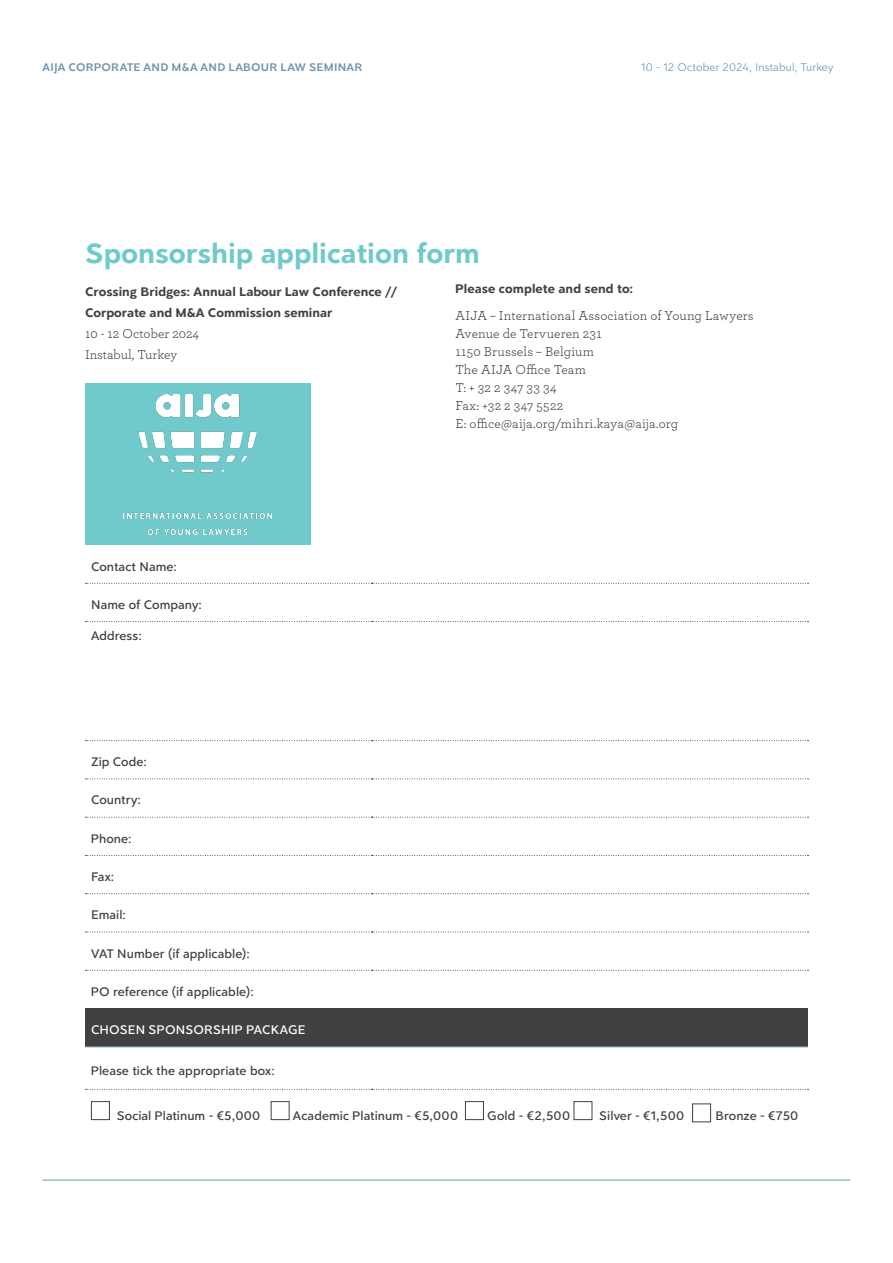
<style>
.page{position:relative;width:893px;height:1263px;background:#fff}
.page>*{position:absolute;margin:0;border:0;box-sizing:border-box;transform-origin:0 0}
.t1{font:700 30px "Clarika Grotesque";color:#70cacb}
.t2{font:500 13.5px "Clarika Grotesque";letter-spacing:.005em;color:#414042}
.t3{font:13.5px/18px "Archer";letter-spacing:.005em;color:#414042}
.t4{font:700 13.5px/21px "Clarika Grotesque";color:#414042}
.t5{font:500 13.5px "Clarika Grotesque";letter-spacing:.01em;color:#fff}
.t6{font:600 12px "Clarika Grotesque";letter-spacing:.025em;color:#7094aa}
.t7{font:300 12px "Clarika Grotesque";letter-spacing:.01em;color:#7094aa}
</style>
<div class="page">
<hr style="left:43px;top:1180px;width:807px;height:1px;background:#7094aa">
<div style="left:85px;top:1008px;width:723px;height:39px;background:#414042"></div>
<hr style="left:85px;top:1046px;width:287px;height:1px;background:#7094aa">
<hr style="left:372px;top:1046px;width:436px;height:1px;background:#7094aa">
<svg style="left:85px;top:583px;width:723px;height:1px"></svg>
<svg style="left:85px;top:621px;width:723px;height:1px"></svg>
<svg style="left:85px;top:740px;width:723px;height:1px"></svg>
<svg style="left:85px;top:778px;width:723px;height:1px"></svg>
<svg style="left:85px;top:817px;width:723px;height:1px"></svg>
<svg style="left:85px;top:855px;width:723px;height:1px"></svg>
<svg style="left:85px;top:893px;width:723px;height:1px"></svg>
<svg style="left:85px;top:932px;width:723px;height:1px"></svg>
<svg style="left:85px;top:970px;width:723px;height:1px"></svg>
<svg style="left:85px;top:1089px;width:723px;height:1px"></svg>
<div style="left:91px;top:1101px;width:19px;height:19px;border:1px solid #414042"></div>
<div style="left:271px;top:1101px;width:19px;height:19px;border:1px solid #414042"></div>
<div style="left:465px;top:1101px;width:19px;height:19px;border:1px solid #414042"></div>
<div style="left:574px;top:1101px;width:18px;height:19px;border:1px solid #414042"></div>
<div style="left:692px;top:1103px;width:19px;height:19px;border:1px solid #414042"></div>
<div style="left:85px;top:384px;width:225px;height:161px;background:#70cacb"></div>
<img style="left:124px;top:395px;width:148px;height:139px">
<p class="t6" style="left:43px;top:59px;width:321px">AIJA CORPORATE AND M&amp;A AND LABOUR LAW SEMINAR</p>
<p class="t7" style="left:641px;top:59px;width:194px">10 - 12 October 2024, Instabul, Turkey</p>
<h1 class="t1" style="left:85px;top:233px;width:396px">Sponsorship application form</h1>
<p class="t4" style="left:85px;top:281px;width:314px">Crossing Bridges: Annual Labour Law Conference //<br>Corporate and M&amp;A Commission seminar</p>
<p class="t3" style="left:85px;top:323px;width:116px;line-height:21px">10 - 12 October 2024<br>Instabul, Turkey</p>
<p class="t4" style="left:455px;top:278px;width:179px">Please complete and send to:</p>
<p class="t3" style="left:455px;top:306px;width:300px">AIJA – International Association of Young Lawyers<br>Avenue de Tervueren 231<br>1150 Brussels – Belgium<br>The AIJA Office Team<br>T: + 32 2 347 33 34<br>Fax: +32 2 347 5522<br>E: office@aija.org/mihri.kaya@aija.org</p>
<p class="t2" style="left:91px;top:557px;width:87px">Contact Name:</p>
<p class="t2" style="left:91px;top:596px;width:112px">Name of Company:</p>
<p class="t2" style="left:91px;top:627px;width:52px">Address:</p>
<p class="t2" style="left:91px;top:753px;width:57px">Zip Code:</p>
<p class="t2" style="left:91px;top:791px;width:51px">Country:</p>
<p class="t2" style="left:91px;top:830px;width:42px">Phone:</p>
<p class="t2" style="left:91px;top:868px;width:25px">Fax:</p>
<p class="t2" style="left:91px;top:906px;width:36px">Email:</p>
<p class="t2" style="left:91px;top:944px;width:160px">VAT Number (if applicable):</p>
<p class="t2" style="left:91px;top:983px;width:164px">PO reference (if applicable):</p>
<p class="t5" style="left:91px;top:1021px;width:216px">CHOSEN SPONSORSHIP PACKAGE</p>
<p class="t2" style="left:91px;top:1061px;width:185px">Please tick the appropriate box:</p>
<p class="t2" style="left:117px;top:1107px;width:145px">Social Platinum - €5,000</p>
<p class="t2" style="left:293px;top:1107px;width:167px">Academic Platinum - €5,000</p>
<p class="t2" style="left:487px;top:1107px;width:84px">Gold - €2,500</p>
<p class="t2" style="left:599px;top:1107px;width:87px">Silver - €1,500</p>
<p class="t2" style="left:715px;top:1107px;width:84px">Bronze - €750</p>
</div>
